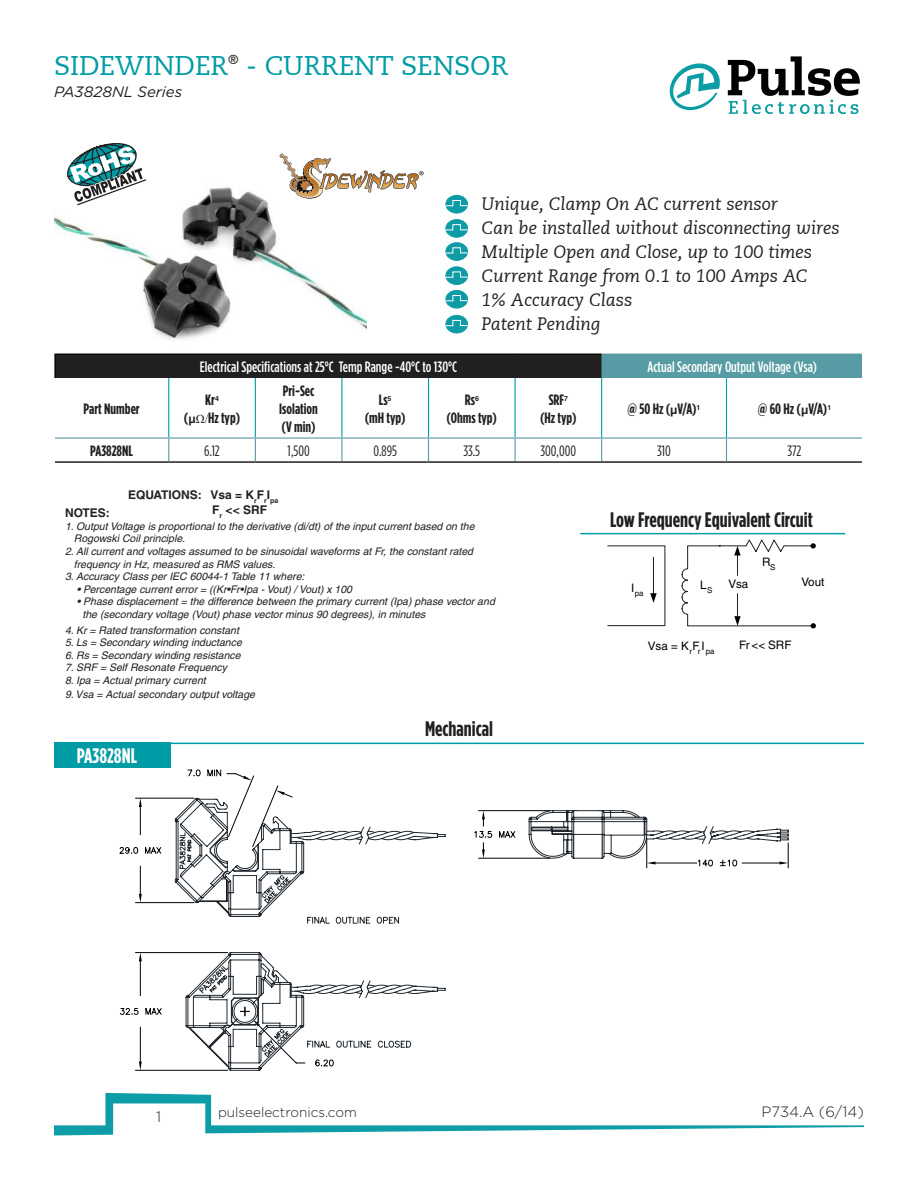
<style>
.page{position:relative;width:918px;height:1188px;background:#fff}
.page>*{position:absolute;margin:0;border:0;box-sizing:border-box;transform-origin:0 0}
.t1{font:27px "Caecilia LT";color:#009ca6}
.t2{font:700 21px "Gotham Condensed";color:#221f1f}
.t3{font:700 21px "Gotham Condensed";color:#fff}
.t4{font:italic 18px/24px "Caecilia LT";color:#221f1f}
.t5{font:700 15px/18px "Gotham Condensed";color:#221f1f;text-align:center}
.t6{font:500 15px "Gotham Condensed";color:#fff}
.t7{font:15px "Gotham Condensed";color:#221f1f}
.t8{font:italic 15px "Gotham";color:#221f1f}
.t9{font:300 15px "Gotham";color:#221f1f}
.t10{font:300 13.5px "Gotham";color:#221f1f}
.t11{font:13.05px "Myriad Pro";color:#221f1f}
.t12{font:700 12px/14.4px "Helvetica";color:#221f1f}
.t13{font:11.7px "Helvetica";color:#010102}
.t14{font:italic 10.5px/12.6px "Helvetica";color:#221f1f}
.t15{font:7.95px "Helvetica";color:#010102}
.s1{font-family:"Helvetica";font-size:12px}
.s2{font-family:"Times New Roman";font-weight:400;font-size:12px}
</style>
<div class="page">
<svg style="left:728px;top:56px;width:132px;height:58px"></svg>
<svg style="left:669px;top:63px;width:51px;height:47px"></svg>
<svg style="left:54px;top:1093px;width:810px;height:43px"></svg>
<img style="left:54px;top:187px;width:312px;height:167px">
<svg style="left:67px;top:143px;width:80px;height:63px"></svg>
<div style="left:446px;top:195px;width:22px;height:18px;background:#0d9ca5;border-radius:50%"></div>
<div style="left:446px;top:195px;width:22px;height:18px;border:1px solid #0d9ca5;border-radius:50%"></div>
<svg style="left:446px;top:200px;width:22px;height:7px"></svg>
<div style="left:446px;top:220px;width:22px;height:17px;background:#0d9ca5;border-radius:50%"></div>
<div style="left:446px;top:220px;width:22px;height:17px;border:1px solid #0d9ca5;border-radius:50%"></div>
<svg style="left:446px;top:224px;width:22px;height:7px"></svg>
<div style="left:446px;top:243px;width:22px;height:17px;background:#0d9ca5;border-radius:50%"></div>
<div style="left:446px;top:243px;width:22px;height:17px;border:1px solid #0d9ca5;border-radius:50%"></div>
<svg style="left:446px;top:247px;width:22px;height:7px"></svg>
<div style="left:446px;top:267px;width:22px;height:17px;background:#0d9ca5;border-radius:50%"></div>
<div style="left:446px;top:267px;width:22px;height:18px;border:1px solid #0d9ca5;border-radius:50%"></div>
<svg style="left:446px;top:271px;width:22px;height:7px"></svg>
<div style="left:446px;top:290px;width:22px;height:18px;background:#0d9ca5;border-radius:50%"></div>
<div style="left:446px;top:290px;width:22px;height:18px;border:1px solid #0d9ca5;border-radius:50%"></div>
<svg style="left:446px;top:295px;width:22px;height:7px"></svg>
<div style="left:446px;top:315px;width:22px;height:18px;background:#0d9ca5;border-radius:50%"></div>
<div style="left:446px;top:315px;width:22px;height:18px;border:1px solid #0d9ca5;border-radius:50%"></div>
<svg style="left:446px;top:319px;width:22px;height:8px"></svg>
<div style="left:55px;top:354px;width:547px;height:24px;background:#221f1f"></div>
<hr style="left:54px;top:355px;width:2px;height:23px;background:#000">
<hr style="left:54px;top:354px;width:115px;height:1px;background:#000">
<hr style="left:169px;top:354px;width:86px;height:1px;background:#000">
<hr style="left:255px;top:354px;width:87px;height:1px;background:#000">
<hr style="left:342px;top:354px;width:87px;height:1px;background:#000">
<hr style="left:429px;top:354px;width:86px;height:1px;background:#000">
<hr style="left:515px;top:354px;width:87px;height:1px;background:#000">
<hr style="left:168px;top:378px;width:1px;height:60px;background:#009ca6">
<hr style="left:255px;top:378px;width:1px;height:60px;background:#009ca6">
<hr style="left:341px;top:378px;width:1px;height:60px;background:#009ca6">
<hr style="left:428px;top:378px;width:1px;height:60px;background:#009ca6">
<hr style="left:515px;top:378px;width:1px;height:60px;background:#009ca6">
<hr style="left:601px;top:378px;width:1px;height:60px;background:#009ca6">
<hr style="left:55px;top:438px;width:114px;height:1px;background:#579ba4">
<hr style="left:169px;top:438px;width:86px;height:1px;background:#579ba4">
<svg style="left:168px;top:439px;width:1px;height:22px"></svg>
<hr style="left:255px;top:438px;width:87px;height:1px;background:#579ba4">
<svg style="left:255px;top:439px;width:1px;height:22px"></svg>
<hr style="left:342px;top:438px;width:87px;height:1px;background:#579ba4">
<svg style="left:341px;top:439px;width:1px;height:22px"></svg>
<hr style="left:429px;top:438px;width:86px;height:1px;background:#579ba4">
<svg style="left:428px;top:439px;width:1px;height:22px"></svg>
<hr style="left:515px;top:438px;width:87px;height:1px;background:#579ba4">
<svg style="left:515px;top:439px;width:1px;height:22px"></svg>
<svg style="left:601px;top:439px;width:1px;height:22px"></svg>
<hr style="left:55px;top:461px;width:114px;height:2px;background:#221f1f">
<hr style="left:169px;top:461px;width:86px;height:2px;background:#221f1f">
<hr style="left:255px;top:461px;width:87px;height:2px;background:#221f1f">
<hr style="left:342px;top:461px;width:87px;height:2px;background:#221f1f">
<hr style="left:429px;top:461px;width:86px;height:2px;background:#221f1f">
<hr style="left:515px;top:461px;width:87px;height:2px;background:#221f1f">
<div style="left:602px;top:354px;width:260px;height:24px;background:#579ba4"></div>
<hr style="left:602px;top:437px;width:124px;height:2px;background:#579ba4">
<hr style="left:726px;top:437px;width:136px;height:2px;background:#579ba4">
<svg style="left:726px;top:439px;width:1px;height:22px"></svg>
<hr style="left:602px;top:461px;width:124px;height:2px;background:#221f1f">
<hr style="left:726px;top:461px;width:136px;height:2px;background:#221f1f">
<hr style="left:726px;top:378px;width:1px;height:59px;background:#009ca6">
<svg style="left:279px;top:153px;width:140px;height:46px"></svg>
<div style="left:54px;top:743px;width:116px;height:25px;background:#009ca6"></div>
<hr style="left:164px;top:743px;width:700px;height:1px;background:#009ca6">
<hr style="left:580px;top:533px;width:265px;height:1px;background:#009ca6">
<svg style="left:607px;top:545px;width:59px;height:81px"></svg>
<svg style="left:681px;top:539px;width:135px;height:89px"></svg>
<svg style="left:120px;top:770px;width:669px;height:301px"></svg>
<h1 class="t1" style="left:54px;top:50px;width:456px">SIDEWINDER<sup>®</sup> - CURRENT SENSOR</h1>
<h3 class="t8" style="left:54px;top:85px;width:130px">PA3828NL Series</h3>
<p class="t11" style="left:419px;top:168px;width:7px">®</p>
<h3 class="t4" style="left:482px;top:193px;width:360px">Unique, Clamp On AC current sensor<br>Can be installed without disconnecting wires<br>Multiple Open and Close, up to 100 times<br>Current Range from 0.1 to 100 Amps AC<br>1% Accuracy Class<br>Patent Pending</h3>
<h3 class="t6" style="left:200px;top:360px;width:259px">Electrical Specifications at 25°C Temp Range -40°C to 130°C</h3>
<h3 class="t5" style="left:83px;top:401px;width:58px">Part Number</h3>
<h3 class="t5" style="left:184px;top:392px;width:58px">Kr<sup>4<br></sup>(<span class="s1">µ</span><span class="s2">Ω/</span>Hz typ)</h3>
<h3 class="t5" style="left:279px;top:383px;width:40px;text-align:left">Pri-Sec<br>Isolation (V min)</h3>
<h3 class="t5" style="left:365px;top:392px;width:42px">Ls<sup>5<br></sup>(mH typ)</h3>
<h3 class="t5" style="left:447px;top:392px;width:52px">Rs<sup>6<br></sup>(Ohms typ)</h3>
<h3 class="t5" style="left:540px;top:392px;width:38px">SRF<sup>7 </sup>(Hz typ)</h3>
<h3 class="t5" style="left:90px;top:443px;width:44px">PA3828NL</h3>
<h3 class="t7" style="left:204px;top:444px;width:17px">6.12</h3>
<h3 class="t7" style="left:287px;top:444px;width:24px">1,500</h3>
<h3 class="t7" style="left:373px;top:444px;width:25px">0.895</h3>
<h3 class="t7" style="left:463px;top:444px;width:18px">33.5</h3>
<h3 class="t7" style="left:541px;top:444px;width:37px">300,000</h3>
<p class="t12" style="left:212px;top:489px;width:68px;text-indent:-84px">EQUATIONS: Vsa = K<sub>r</sub>F<sub>r</sub>I<sub>pa<br></sub>F<sub>r</sub> &lt;&lt; SRF</p>
<p class="t12" style="left:65px;top:507px;width:46px">NOTES:</p>
<p class="t14" style="left:65px;top:521px;width:413px">1.OutputVoltage is proportional to the derivative (di/dt) of the input current based on the</p>
<p class="t14" style="left:74px;top:533px;width:115px">Rogowski Coil principle.</p>
<p class="t14" style="left:65px;top:546px;width:412px">2.All current and voltages assumed to be sinusoidal waveforms at Fr, the constant rated</p>
<p class="t14" style="left:74px;top:559px;width:205px">frequency in Hz, measured as RMS values.</p>
<p class="t14" style="left:65px;top:571px;width:243px">3.Accuracy Class per IEC 60044-1 Table 11 where:</p>
<p class="t14" style="left:77px;top:583px;width:277px">• Percentage current error = ((Kr•Fr•Ipa - Vout) / Vout) x 100</p>
<p class="t14" style="left:83px;top:595px;width:414px;text-indent:-6px">• Phase displacement = the difference between the primary current (Ipa) phase vector and the (secondary voltage (Vout) phase vector minus 90 degrees), in minutes</p>
<p class="t14" style="left:65px;top:624px;width:176px">4. Kr = Rated transformation constant</p>
<p class="t14" style="left:65px;top:636px;width:178px">5. Ls = Secondary winding inductance</p>
<p class="t14" style="left:65px;top:649px;width:177px">6. Rs = Secondary winding resistance</p>
<p class="t14" style="left:65px;top:661px;width:164px">7. SRF = Self Resonate Frequency</p>
<p class="t14" style="left:65px;top:674px;width:142px">8. Ipa = Actual primary current</p>
<p class="t14" style="left:65px;top:688px;width:192px">9. Vsa = Actual secondary output voltage</p>
<h2 class="t3" style="left:77px;top:746px;width:62px">PA3828NL</h2>
<h2 class="t2" style="left:425px;top:719px;width:69px">Mechanical</h2>
<h3 class="t6" style="left:647px;top:360px;width:171px">Actual Secondary Output Voltage (Vsa)</h3>
<h3 class="t5" style="left:628px;top:401px;width:74px">@ 50 Hz (<span class="s1">µ</span>V/A)<sup>1</sup></h3>
<h3 class="t5" style="left:758px;top:401px;width:75px">@ 60 Hz (<span class="s1">µ</span>V/A)<sup>1</sup></h3>
<h3 class="t7" style="left:657px;top:444px;width:15px">310</h3>
<h3 class="t7" style="left:788px;top:444px;width:15px">372</h3>
<h2 class="t2" style="left:610px;top:510px;width:204px">Low Frequency Equivalent Circuit</h2>
<p class="t15" style="left:631px;top:590px;width:14px"><sup>I</sup>pa</p>
<p class="t13" style="left:728px;top:580px;width:22px">Vsa</p>
<p class="t13" style="left:700px;top:580px;width:14px">L<sub>S</sub></p>
<p class="t13" style="left:762px;top:558px;width:15px">R<sub>S</sub></p>
<p class="t13" style="left:801px;top:577px;width:25px">Vout</p>
<p class="t13" style="left:648px;top:641px;width:68px">Vsa = K<sub>r</sub>F<sub>r</sub>I<sub>pa</sub></p>
<p class="t13" style="left:739px;top:640px;width:54px">Fr &lt;&lt; SRF</p>
<h3 class="t9" style="left:156px;top:1110px;width:7px">1</h3>
<p class="t10" style="left:218px;top:1107px;width:140px">pulseelectronics.com</p>
<h3 class="t9" style="left:762px;top:1105px;width:104px">P734.A (6/14)</h3>
</div>
